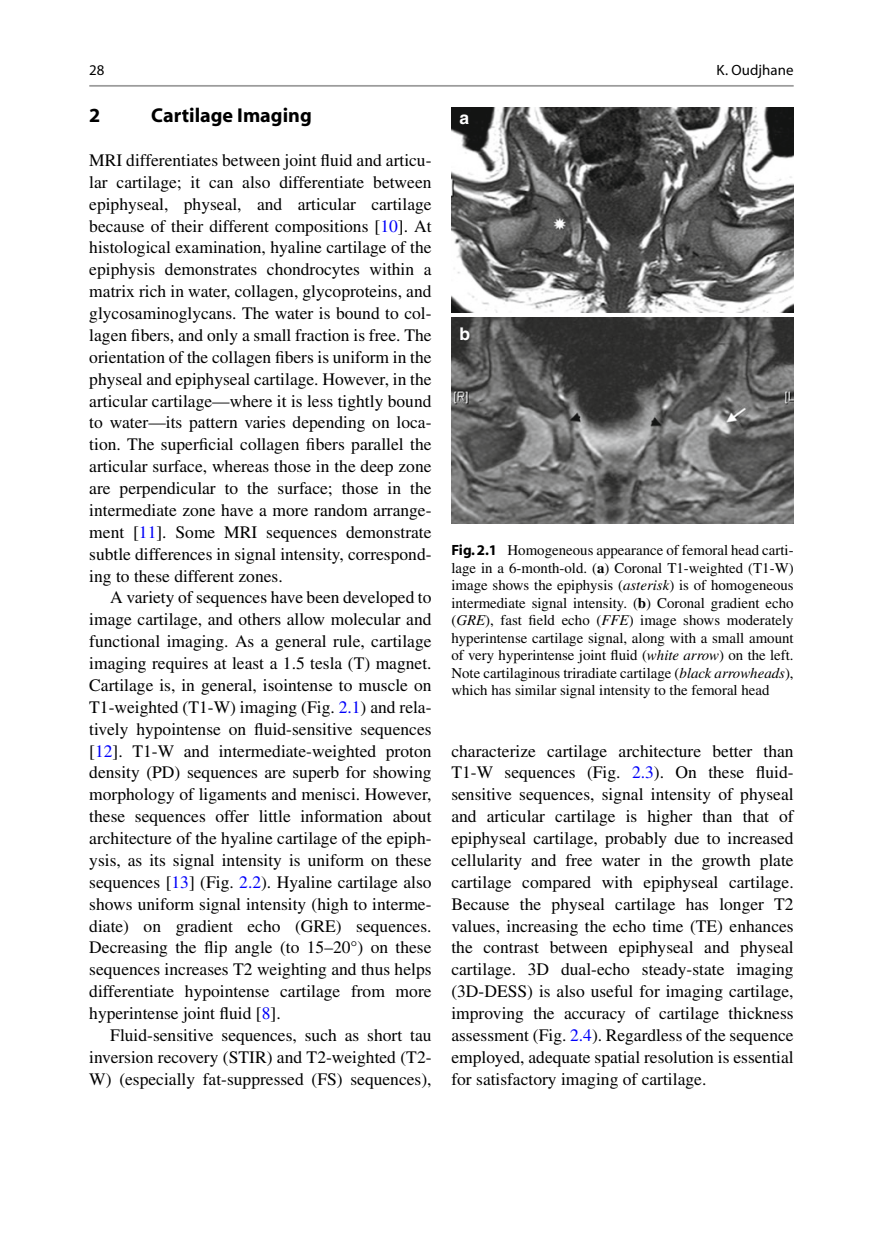
<style>
.page{position:relative;width:883px;height:1260px;background:#fff}
.page>*{position:absolute;margin:0;border:0;box-sizing:border-box;transform-origin:0 0}
.t1{font:700 20.12px "Qbrdyw Nrcbmm Myriad";color:#000}
.t2{font:17.5px/21.9px "Cdxgtr Hqtrtb Times";color:#000;text-align:justify}
.t3{font:700 17.5px "Wwqvvm Qncxpk Helvetica";color:#fff}
.t4{font:14.88px/17.5px "Cdxgtr Hqtrtb Times";color:#000;text-align:justify}
.t5{font:14.88px "Xbcgqx Kbpnhq Myriad";letter-spacing:.005em;color:#000}
.s1{color:#0000fa}
.s2{font-family:"Qbrdyw Nrcbmm Myriad";font-weight:700}
.s3{font-family:"Ksxlrk Slynhs Times";font-weight:700}
.s4{font-family:"Qvpkpr Nmgpnj Times";font-style:italic}
</style>
<div class="page">
<img style="left:451px;top:107px;width:343px;height:205px">
<img style="left:451px;top:317px;width:343px;height:207px">
<hr style="left:89px;top:85px;width:705px;height:2px;background:#9c9c9c">
<p class="t5" style="left:89px;top:64px;width:17px">28</p>
<p class="t1" style="left:89px;top:108px;width:13px">2</p>
<p class="t1" style="left:151px;top:108px;width:162px">Cartilage Imaging</p>
<p class="t2" style="left:89px;top:151px;width:344px">MRI differentiates between joint fluid and articu&shy;lar cartilage; it can also differentiate between epiphyseal, physeal, and articular cartilage because of their different compositions [ <span class="s1">10</span> ]. At histological examination, hyaline cartilage of the epiphysis demonstrates chondrocytes within a matrix rich in water, collagen, glycoproteins, and glycosaminoglycans. The water is bound to col&shy;lagen fibers, and only a small fraction is free. The orientation of the collagen fibers is uniform in the physeal and epiphyseal cartilage. However, in the articular cartilage—where it is less tightly bound to water—its pattern varies depending on loca&shy;tion. The superficial collagen fibers parallel the articular surface, whereas those in the deep zone are perpendicular to the surface; those in the intermediate zone have a more random arrange&shy;ment [ <span class="s1">11</span> ]. Some MRI sequences demonstrate subtle differences in signal intensity, correspond&shy;ing to these different zones.</p>
<p class="t2" style="left:89px;top:588px;width:344px;text-indent:21px">A variety of sequences have been developed to image cartilage, and others allow molecular and functional imaging. As a general rule, cartilage imaging requires at least a 1.5 tesla (T) magnet.<br>Cartilage is, in general, isointense to muscle on T1-weighted (T1-W) imaging (Fig. <span class="s1">2.1</span> ) and rela&shy;tively hypointense on fluid-sensitive sequences [ <span class="s1">12</span> ]. T1-W and intermediate-weighted proton density (PD) sequences are superb for showing morphology of ligaments and menisci. However, these sequences offer little information about architecture of the hyaline cartilage of the epiph&shy;ysis, as its signal intensity is uniform on these sequences [ <span class="s1">13</span> ] (Fig. <span class="s1">2.2</span> ). Hyaline cartilage also shows uniform signal intensity (high to interme&shy;diate) on gradient echo (GRE) sequences.<br>Decreasing the flip angle (to 15–20°) on these sequences increases T2 weighting and thus helps differentiate hypointense cartilage from more hyperintense joint fluid [ <span class="s1">8</span> ].</p>
<p class="t2" style="left:89px;top:1026px;width:344px;text-indent:21px">Fluid-sensitive sequences, such as short tau inversion recovery (STIR) and T2-weighted (T2- W) (especially fat-suppressed (FS) sequences),</p>
<p class="t3" style="left:460px;top:108px;width:11px">a</p>
<p class="t3" style="left:460px;top:324px;width:12px">b</p>
<p class="t5" style="left:717px;top:64px;width:79px">K. Oudjhane</p>
<p class="t4" style="left:451px;top:543px;width:344px"><span class="s2">Fig. 2.1</span> Homogeneous appearance of femoral head carti&shy;lage in a 6-month-old. ( <span class="s3">a</span> ) Coronal T1-weighted (T1-W) image shows the epiphysis ( <span class="s4">asterisk</span> ) is of homogeneous intermediate signal intensity. ( <span class="s3">b</span> ) Coronal gradient echo ( <span class="s4">GRE</span> ), fast field echo ( <span class="s4">FFE</span> ) image shows moderately hyperintense cartilage signal, along with a small amount of very hyperintense joint fluid ( <span class="s4">white arrow</span> ) on the left.<br>Note cartilaginous triradiate cartilage ( <span class="s4">black arrowheads</span> ), which has similar signal intensity to the femoral head</p>
<p class="t2" style="left:451px;top:741px;width:344px">characterize cartilage architecture better than T1-W sequences (Fig. <span class="s1">2.3</span> ). On these fluid&shy;sensitive sequences, signal intensity of physeal and articular cartilage is higher than that of epiphyseal cartilage, probably due to increased cellularity and free water in the growth plate cartilage compared with epiphyseal cartilage.<br>Because the physeal cartilage has longer T2 values, increasing the echo time (TE) enhances the contrast between epiphyseal and physeal cartilage. 3D dual-echo steady-state imaging (3D-DESS) is also useful for imaging cartilage, improving the accuracy of cartilage thickness assessment (Fig. <span class="s1">2.4</span> ). Regardless of the sequence employed, adequate spatial resolution is essential for satisfactory imaging of cartilage.</p>
</div>
